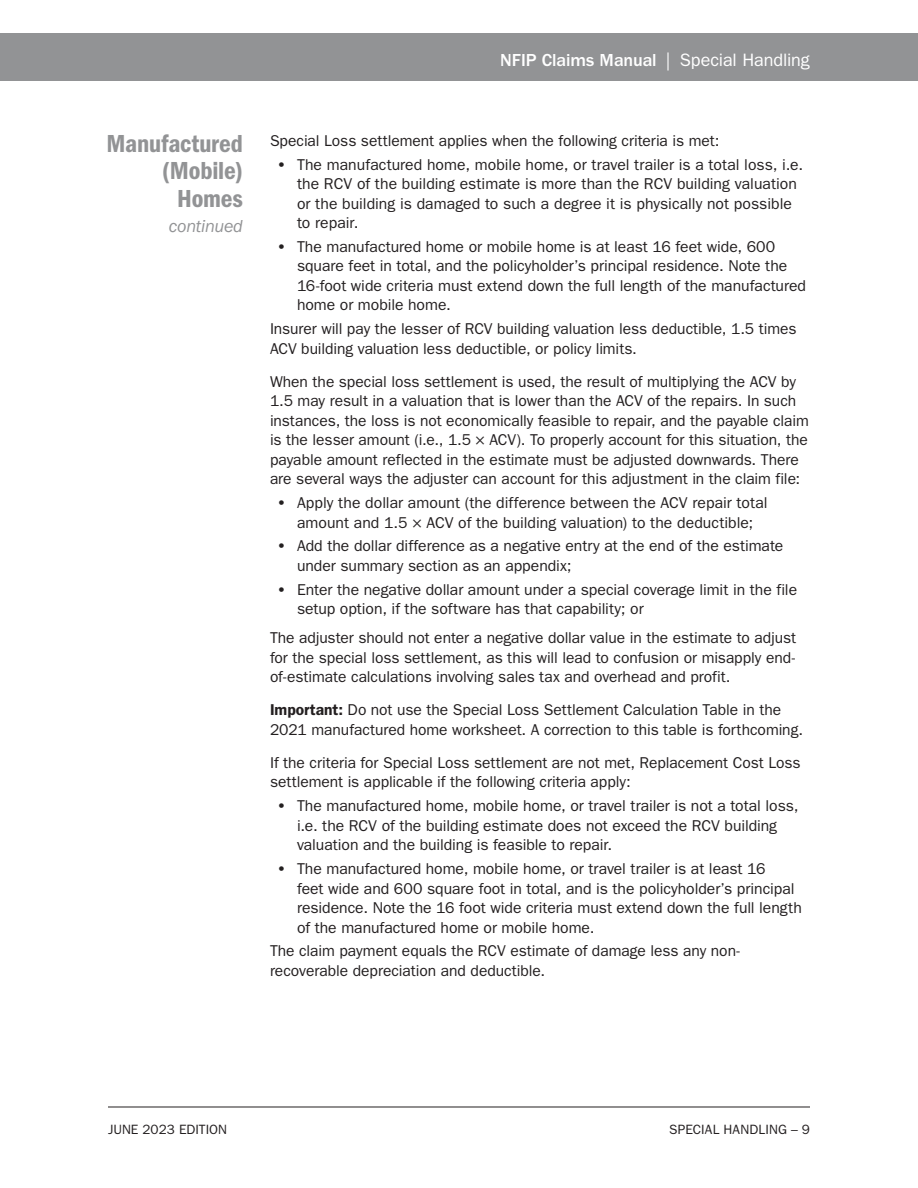
<style>
.page{position:relative;width:918px;height:1188px;background:#fff}
.page>*{position:absolute;margin:0;border:0;box-sizing:border-box;transform-origin:0 0}
.t1{font:25.5px/27px "ITC Franklin Gothic Std Dm Cd";letter-spacing:-.005em;color:#929395;text-align:right}
.t2{font:500 18px "ITC Franklin Gothic Std";letter-spacing:-.005em;color:#fff}
.t3{font:italic 18px "ITC Franklin Gothic Std";letter-spacing:-.015em;color:#929395}
.CM_text_10_5_13__04{font:15.75px/19.5px "ITC Franklin Gothic Std";color:#231f20}
.CM_text_10_5_13{font:15.75px/19.5px "ITC Franklin Gothic Std";letter-spacing:-.005em;color:#231f20}
.t4{font:13.5px "ITC Franklin Gothic Std";letter-spacing:.01em;color:#231f20}
.s1{font-weight:400}
.s2{font-weight:600}
</style>
<div class="page">
<div style="left:0;top:34px;width:918px;height:47px;background:#929395"></div>
<hr style="left:108px;top:1107px;width:702px;height:1px;background:#231f20">
<h1 class="t1" style="left:106px;top:131px;width:138px">Manufactured (Mobile)<br>Homes</h1>
<h1 class="t3" style="left:169px;top:216px;width:76px">continued</h1>
<p class="t2" style="left:500px;top:50px;width:311px">NFIP Claims Manual <span class="s1">| Special Handling</span></p>
<p class="CM_text_10_5_13__04" style="left:270px;top:131px;width:451px">Special Loss settlement applies when the following criteria is met:</p>
<p class="CM_text_10_5_13__04" style="left:297px;top:155px;width:508px;text-indent:-20px"><span class="s2">•</span> The manufactured home, mobile home, or travel trailer is a total loss, i.e. the RCV of the building estimate is more than the RCV building valuation or the building is damaged to such a degree it is physically not possible to repair.</p>
<p class="CM_text_10_5_13__04" style="left:297px;top:237px;width:511px;text-indent:-20px"><span class="s2">•</span> The manufactured home or mobile home is at least 16 feet wide, 600 square feet in total, and the policyholder’s principal residence. Note the 16-foot wide criteria must extend down the full length of the manufactured home or mobile home.</p>
<p class="CM_text_10_5_13" style="left:270px;top:319px;width:528px">Insurer will pay the lesser of RCV building valuation less deductible, 1.5 times<br>ACV building valuation less deductible, or policy limits.</p>
<p class="CM_text_10_5_13__04" style="left:270px;top:372px;width:540px">When the special loss settlement is used, the result of multiplying the ACV by 1.5 may result in a valuation that is lower than the ACV of the repairs. In such instances, the loss is not economically feasible to repair, and the payable claim is the lesser amount (i.e., 1.5 × ACV). To properly account for this situation, the payable amount reflected in the estimate must be adjusted downwards. There are several ways the adjuster can account for this adjustment in the claim file:</p>
<p class="CM_text_10_5_13__04" style="left:277px;top:493px;width:492px;text-align:center"><span class="s2">•</span> Apply the dollar amount (the difference between the ACV repair total amount and 1.5 × ACV of the building valuation) to the deductible;</p>
<p class="CM_text_10_5_13__04" style="left:297px;top:536px;width:488px;text-indent:-20px"><span class="s2">•</span> Add the dollar difference as a negative entry at the end of the estimate under summary section as an appendix;</p>
<p class="CM_text_10_5_13__04" style="left:297px;top:580px;width:502px;text-indent:-20px"><span class="s2">•</span> Enter the negative dollar amount under a special coverage limit in the file setup option, if the software has that capability; or</p>
<p class="CM_text_10_5_13" style="left:270px;top:628px;width:528px;text-align:justify">The adjuster should not enter a negative dollar value in the estimate to adjust for the special loss settlement, as this will lead to confusion or misapply end&shy;of-estimate calculations involving sales tax and overhead and profit.</p>
<p class="CM_text_10_5_13__04" style="left:270px;top:700px;width:535px"><span class="s2">Important:</span> Do not use the Special Loss Settlement Calculation Table in the<br>2021 manufactured home worksheet. A correction to this table is forthcoming.</p>
<p class="CM_text_10_5_13__04" style="left:270px;top:753px;width:532px">If the criteria for Special Loss settlement are not met, Replacement Cost Loss settlement is applicable if the following criteria apply:</p>
<p class="CM_text_10_5_13__04" style="left:297px;top:796px;width:503px;text-indent:-20px"><span class="s2">•</span> The manufactured home, mobile home, or travel trailer is not a total loss, i.e. the RCV of the building estimate does not exceed the RCV building valuation and the building is feasible to repair.</p>
<p class="CM_text_10_5_13__04" style="left:297px;top:859px;width:506px;text-indent:-20px"><span class="s2">•</span> The manufactured home, mobile home, or travel trailer is at least 16<br>feet wide and 600 square foot in total, and is the policyholder’s principal residence. Note the 16 foot wide criteria must extend down the full length of the manufactured home or mobile home.</p>
<p class="CM_text_10_5_13" style="left:270px;top:941px;width:472px">The claim payment equals the RCV estimate of damage less any non&shy;recoverable depreciation and deductible.</p>
<p class="t4" style="left:669px;top:1122px;width:142px">SPECIAL HANDLING – 9</p>
</div>
